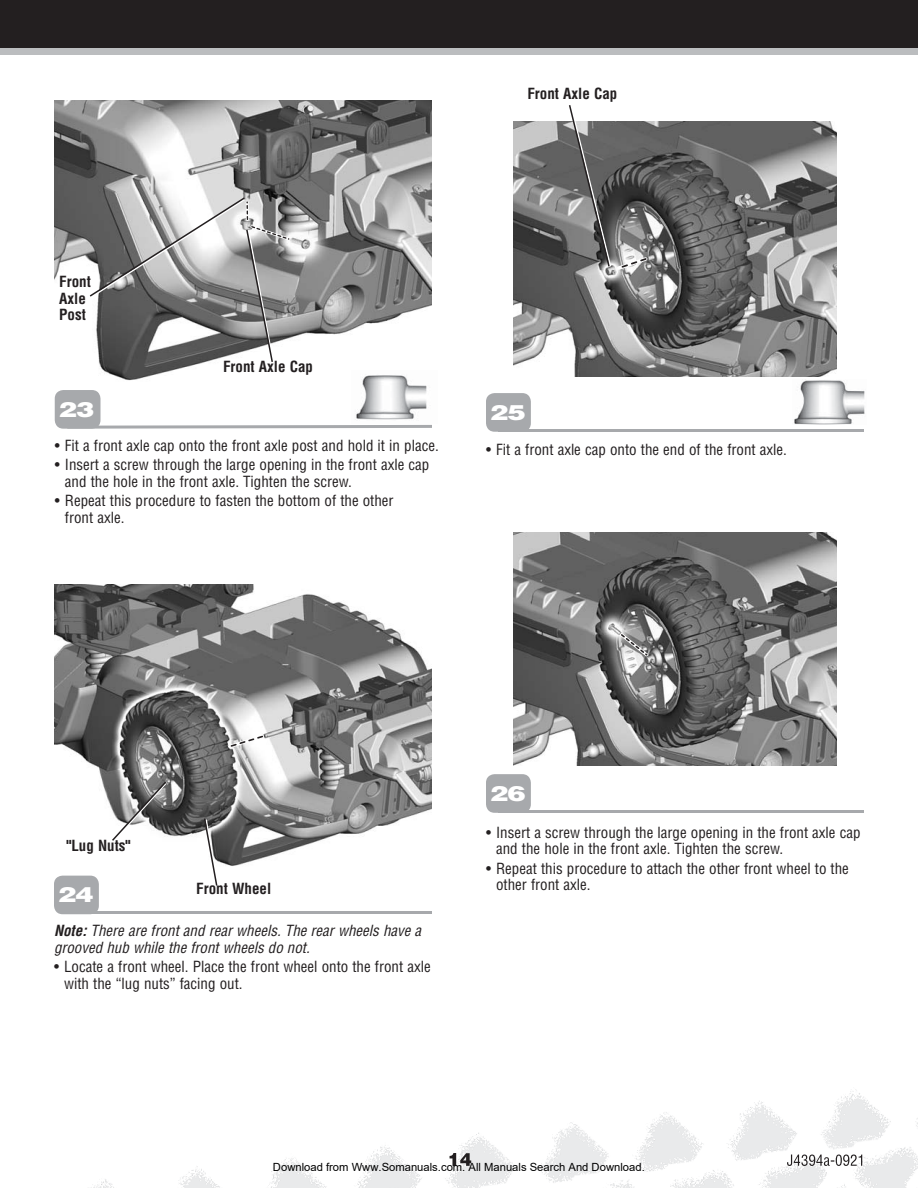
<style>
.page{position:relative;width:918px;height:1188px;background:#fff}
.page>*{position:absolute;margin:0;border:0;box-sizing:border-box;transform-origin:0 0}
.t1{font:900 21px "Helvetica LT Std";letter-spacing:-.02em;color:#fff;scale:1.3 1}
.t2{font:900 18px "Helvetica LT Std";color:#231f20}
.t3{font:condensed 15px/16.5px "Helvetica LT Std";color:#231f20}
.t4{font:italic condensed 15px/16.5px "Helvetica LT Std";color:#231f20}
.t5{font:700 condensed 15px/16.5px "Helvetica LT Std";color:#231f20}
.t6{font:11.25px "Arial";color:#000}
.s1{font-weight:700}
</style>
<div class="page">
<img style="left:91px;top:1089px;width:827px;height:99px">
<img style="left:787px;top:1155px;width:75px;height:11px">
<img style="left:450px;top:1153px;width:21px;height:13px">
<div style="left:0;top:47px;width:918px;height:8px;background:#bbbdbf"></div>
<div style="left:0;top:0;width:918px;height:48px;background:#231f20"></div>
<img style="left:54px;top:585px;width:378px;height:281px">
<svg style="left:226px;top:732px;width:40px;height:19px"></svg>
<div style="left:54px;top:876px;width:45px;height:38px;background:#a7a9ac;border-radius:9px"></div>
<hr style="left:66px;top:911px;width:366px;height:3px;background:#a7a9ac">
<svg style="left:204px;top:818px;width:14px;height:68px"></svg>
<svg style="left:112px;top:782px;width:54px;height:59px"></svg>
<img style="left:54px;top:100px;width:378px;height:281px">
<div style="left:55px;top:390px;width:45px;height:39px;background:#a7a9ac;border-radius:9px"></div>
<svg style="left:67px;top:425px;width:365px;height:4px"></svg>
<img style="left:351px;top:370px;width:81px;height:50px">
<svg style="left:90px;top:197px;width:202px;height:165px"></svg>
<img style="left:513px;top:122px;width:324px;height:255px">
<div style="left:486px;top:393px;width:45px;height:39px;background:#a7a9ac;border-radius:9px"></div>
<hr style="left:498px;top:429px;width:366px;height:3px;background:#a7a9ac">
<img style="left:794px;top:380px;width:71px;height:45px">
<img style="left:513px;top:533px;width:324px;height:232px">
<svg style="left:617px;top:631px;width:34px;height:28px"></svg>
<svg style="left:569px;top:105px;width:81px;height:168px;background:#7c7c7c"></svg>
<div style="left:486px;top:774px;width:45px;height:39px;background:#a7a9ac;border-radius:9px"></div>
<hr style="left:498px;top:810px;width:366px;height:3px;background:#a7a9ac">
<p class="t5" style="left:527px;top:87px;width:91px">Front Axle Cap</p>
<p class="t5" style="left:59px;top:275px;width:33px">Front<br>Axle<br>Post</p>
<p class="t5" style="left:223px;top:360px;width:91px">Front Axle Cap</p>
<h1 class="t1" style="left:58px;top:402px;width:29px">23</h1>
<p class="t3" style="left:55px;top:439px;width:386px">• Fit a front axle cap onto the front axle post and hold it in place.</p>
<p class="t3" style="left:65px;top:459px;width:366px;text-indent:-10px">• Insert a screw through the large opening in the front axle cap and the hole in the front axle. Tighten the screw.</p>
<p class="t3" style="left:65px;top:495px;width:330px;text-indent:-10px">• Repeat this procedure to fasten the bottom of the other front axle.</p>
<h1 class="t1" style="left:490px;top:405px;width:29px">25</h1>
<p class="t3" style="left:486px;top:443px;width:302px">• Fit a front axle cap onto the end of the front axle.</p>
<p class="t5" style="left:66px;top:839px;width:66px">"Lug Nuts"</p>
<h1 class="t1" style="left:58px;top:888px;width:29px">24</h1>
<p class="t5" style="left:196px;top:882px;width:76px">Front Wheel</p>
<p class="t4" style="left:54px;top:924px;width:369px"><span class="s1">Note:</span> There are front and rear wheels. The rear wheels have a grooved hub while the front wheels do not.</p>
<p class="t3" style="left:64px;top:960px;width:368px;text-indent:-10px">• Locate a front wheel. Place the front wheel onto the front axle with the “lug nuts” facing out.</p>
<h1 class="t1" style="left:490px;top:786px;width:29px">26</h1>
<p class="t3" style="left:496px;top:826px;width:366px;text-indent:-10px">• Insert a screw through the large opening in the front axle cap and the hole in the front axle. Tighten the screw.</p>
<p class="t3" style="left:496px;top:862px;width:354px;text-indent:-10px">• Repeat this procedure to attach the other front wheel to the other front axle.</p>
<p class="t2" style="left:448px;top:1153px;width:26px">14</p>
<p class="t6" style="left:273px;top:1160px;width:373px">Download from Www.Somanuals.com. All Manuals Search And Download.</p>
</div>
